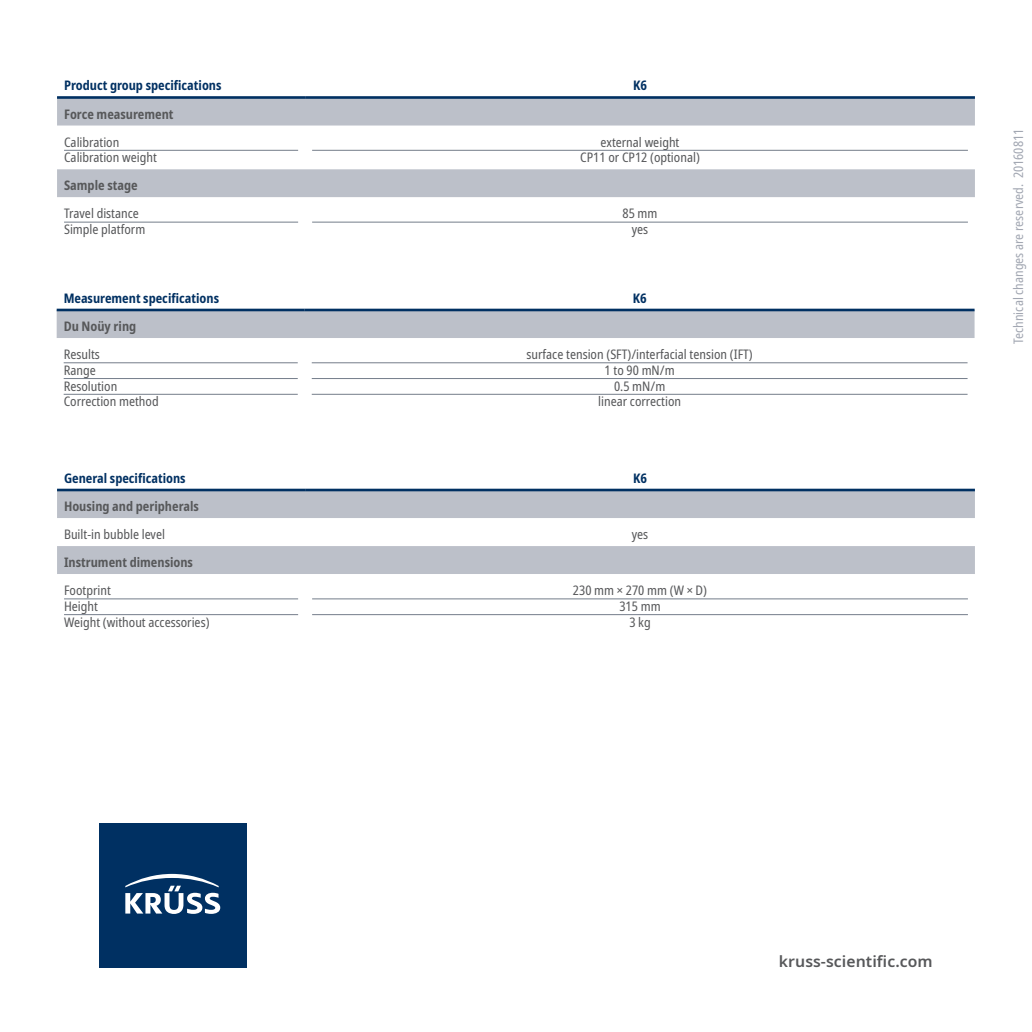
<style>
.page{position:relative;width:1032px;height:1032px;background:#fff}
.page>*{position:absolute;margin:0;border:0;box-sizing:border-box;transform-origin:0 0}
.t1{font:600 15.75px "Noto Sans";letter-spacing:.005em;color:#57585a}
.t2{font:condensed 13.12px/15.8px "Noto Sans";color:#57585a}
.t3{font:700 condensed 13.12px "Noto Sans";color:#003062}
.t4{font:700 condensed 13.12px "Noto Sans";color:#57585a}
.t5{font:condensed 13.12px "Noto Sans";color:#a2a7b2}
</style>
<div class="page">
<div style="left:99px;top:823px;width:147px;height:144px;background:#003062"></div>
<svg style="left:125px;top:874px;width:95px;height:40px"></svg>
<svg style="left:57px;top:491px;width:918px;height:83px;fill:#bcc0c9"></svg>
<svg style="left:64px;top:598px;width:904px;height:18px"></svg>
<hr style="left:57px;top:489px;width:248px;height:2px;background:#003062">
<hr style="left:305px;top:489px;width:670px;height:2px;background:#003062">
<hr style="left:64px;top:598px;width:234px;height:1px;background:#747d8a">
<hr style="left:64px;top:614px;width:234px;height:1px;background:#747d8a">
<hr style="left:312px;top:598px;width:656px;height:1px;background:#747d8a">
<hr style="left:312px;top:614px;width:656px;height:1px;background:#747d8a">
<svg style="left:57px;top:99px;width:918px;height:98px;fill:#bcc0c9"></svg>
<svg style="left:64px;top:221px;width:904px;height:2px"></svg>
<hr style="left:57px;top:96px;width:248px;height:3px;background:#003062">
<hr style="left:305px;top:96px;width:670px;height:3px;background:#003062">
<hr style="left:64px;top:150px;width:234px;height:1px;background:#747d8a">
<hr style="left:312px;top:150px;width:656px;height:1px;background:#747d8a">
<hr style="left:64px;top:222px;width:234px;height:1px;background:#747d8a">
<hr style="left:312px;top:222px;width:656px;height:1px;background:#747d8a">
<div style="left:57px;top:311px;width:917px;height:27px;background:#bcc0c9"></div>
<hr style="left:57px;top:309px;width:248px;height:2px;background:#003062">
<hr style="left:305px;top:309px;width:669px;height:2px;background:#003062">
<hr style="left:64px;top:362px;width:234px;height:1px;background:#747d8a">
<hr style="left:64px;top:378px;width:234px;height:1px;background:#747d8a">
<hr style="left:64px;top:394px;width:234px;height:1px;background:#747d8a">
<hr style="left:312px;top:362px;width:655px;height:1px;background:#747d8a">
<hr style="left:312px;top:378px;width:655px;height:1px;background:#747d8a">
<hr style="left:312px;top:394px;width:655px;height:1px;background:#747d8a">
<p class="t3" style="left:64px;top:76px;width:159px">Product group specifications</p>
<p class="t3" style="left:633px;top:76px;width:15px">K6</p>
<p class="t4" style="left:64px;top:104px;width:111px">Force measurement</p>
<p class="t2" style="left:64px;top:134px;width:94px">Calibration<br>Calibration weight</p>
<p class="t2" style="left:580px;top:134px;width:121px;text-align:center">external weight<br>CP11 or CP12 (optional)</p>
<p class="t4" style="left:64px;top:176px;width:75px">Sample stage</p>
<p class="t2" style="left:64px;top:206px;width:83px">Travel distance<br>Simple platform</p>
<p class="t2" style="left:622px;top:206px;width:37px;text-align:center">85 mm yes</p>
<p class="t3" style="left:64px;top:289px;width:157px">Measurement specifications</p>
<p class="t3" style="left:633px;top:289px;width:15px">K6</p>
<p class="t4" style="left:64px;top:317px;width:74px">Du Noüy ring</p>
<p class="t2" style="left:64px;top:347px;width:97px">Results<br>Range<br>Resolution<br>Correction method</p>
<p class="t2" style="left:526px;top:347px;width:228px;text-align:center">surface tension (SFT)/interfacial tension (IFT)<br>1 to 90 mN/m<br>0.5 mN/m<br>linear correction</p>
<p class="t3" style="left:64px;top:469px;width:123px">General specifications</p>
<p class="t3" style="left:633px;top:469px;width:15px">K6</p>
<p class="t4" style="left:64px;top:497px;width:136px">Housing and peripherals</p>
<p class="t2" style="left:64px;top:527px;width:102px">Built-in bubble level</p>
<p class="t2" style="left:632px;top:527px;width:18px">yes</p>
<p class="t4" style="left:64px;top:553px;width:130px">Instrument dimensions</p>
<p class="t2" style="left:64px;top:583px;width:147px">Footprint<br>Height<br>Weight (without accessories)</p>
<p class="t2" style="left:573px;top:583px;width:136px;text-align:center">230 mm × 270 mm (W × D)<br>315 mm<br>3 kg</p>
<p class="t5" style="left:1009px;top:344px;width:217px;rotate:-90deg">Technical changes are reserved. 20160811</p>
<p class="t1" style="left:779px;top:951px;width:155px">kruss-scientific.com</p>
</div>
